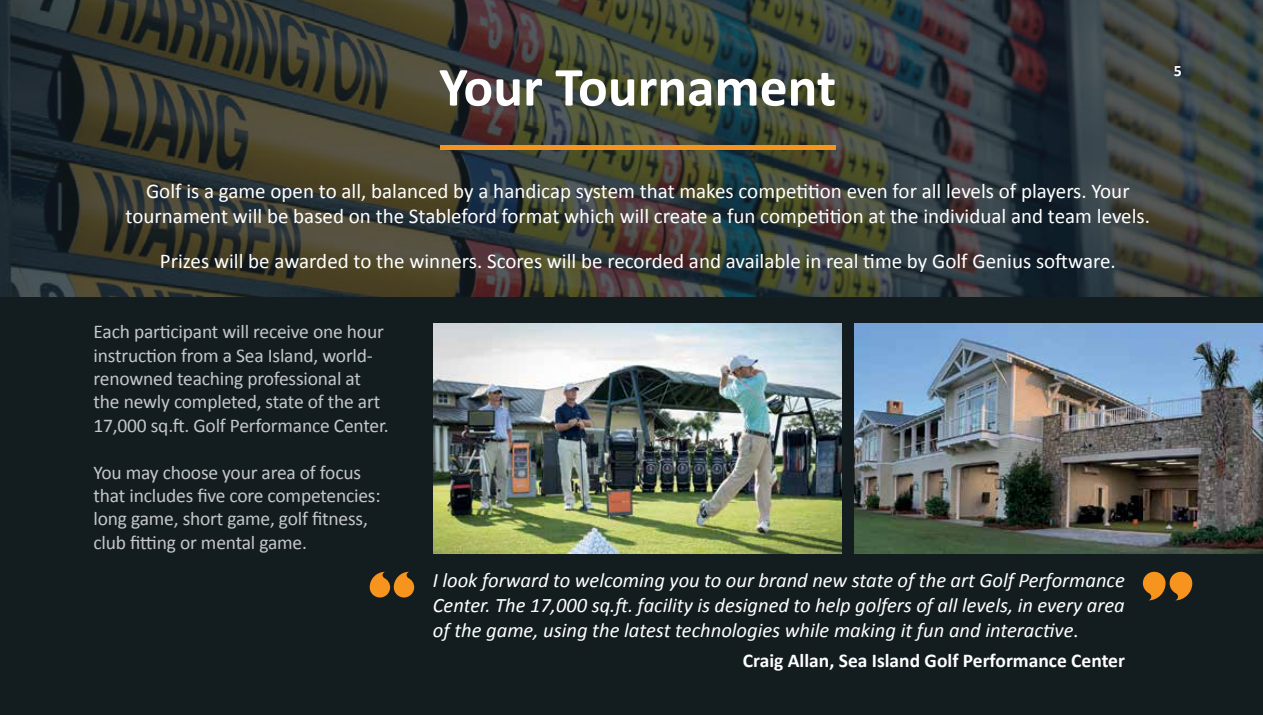
<style>
.page{position:relative;width:1263px;height:715px;background:#fff}
.page>*{position:absolute;margin:0;border:0;box-sizing:border-box;transform-origin:0 0}
.t1{font:700 55.5px "Calibri";color:#fff}
.t2{font:21px/25.2px "Calibri";color:#fff;text-align:center}
.t3{font:italic 20.55px/24.6px "Calibri";color:#fff;text-align:justify}
.t4{font:19.5px/23.4px "Calibri";letter-spacing:-.01em;color:#c5c7c9}
.t5{font:700 19.5px "Calibri";color:#fff}
.t6{font:700 15.9px "Calibri";color:#fff}
.s1{font-family:"Minion Pro";font-style:normal}
</style>
<div class="page">
<svg style="left:0;top:0;width:1263px;height:298px;background:#373c36"></svg>
<div style="left:0;top:298px;width:1263px;height:416px;background:#131d20"></div>
<hr style="left:441px;top:145px;width:395px;height:4px;background:#f7941e">
<img style="left:434px;top:323px;width:408px;height:230px">
<img style="left:855px;top:323px;width:408px;height:230px">
<svg style="left:370px;top:571px;width:44px;height:26px"></svg>
<svg style="left:1143px;top:571px;width:49px;height:29px"></svg>
<h1 class="t1" style="left:439px;top:52px;width:399px">Your Tournament</h1>
<p class="t6" style="left:1174px;top:60px;width:10px">5</p>
<p class="t2" style="left:126px;top:178px;width:1026px">Golf is a game open to all, balanced by a handicap system that makes competition even for all levels of players. Your tournament will be based on the Stableford format which will create a fun competition at the individual and team levels.</p>
<p class="t2" style="left:160px;top:248px;width:957px">Prizes will be awarded to the winners. Scores will be recorded and available in real time by Golf Genius software.</p>
<p class="t4" style="left:94px;top:320px;width:297px">Each participant will receive one hour instruction from a Sea Island, world&shy;renowned teaching professional at the newly completed, state of the art 17,000 sq.ft. Golf Performance Center.</p>
<p class="t4" style="left:94px;top:460px;width:289px">You may choose your area of focus that includes five core competencies: long game, short game, golf fitness, club fitting or mental game.</p>
<p class="t3" style="left:433px;top:567px;width:693px">I look forward to welcoming you to our brand new state of the art Golf Performance Center. The 17,000 sq.ft. facility is designed to help golfers of all levels, in every area of the game, using the latest technologies while making it fun and interactive<span class="s1">.</span></p>
<p class="t5" style="left:743px;top:647px;width:384px">Craig Allan, Sea Island Golf Performance Center</p>
</div>
